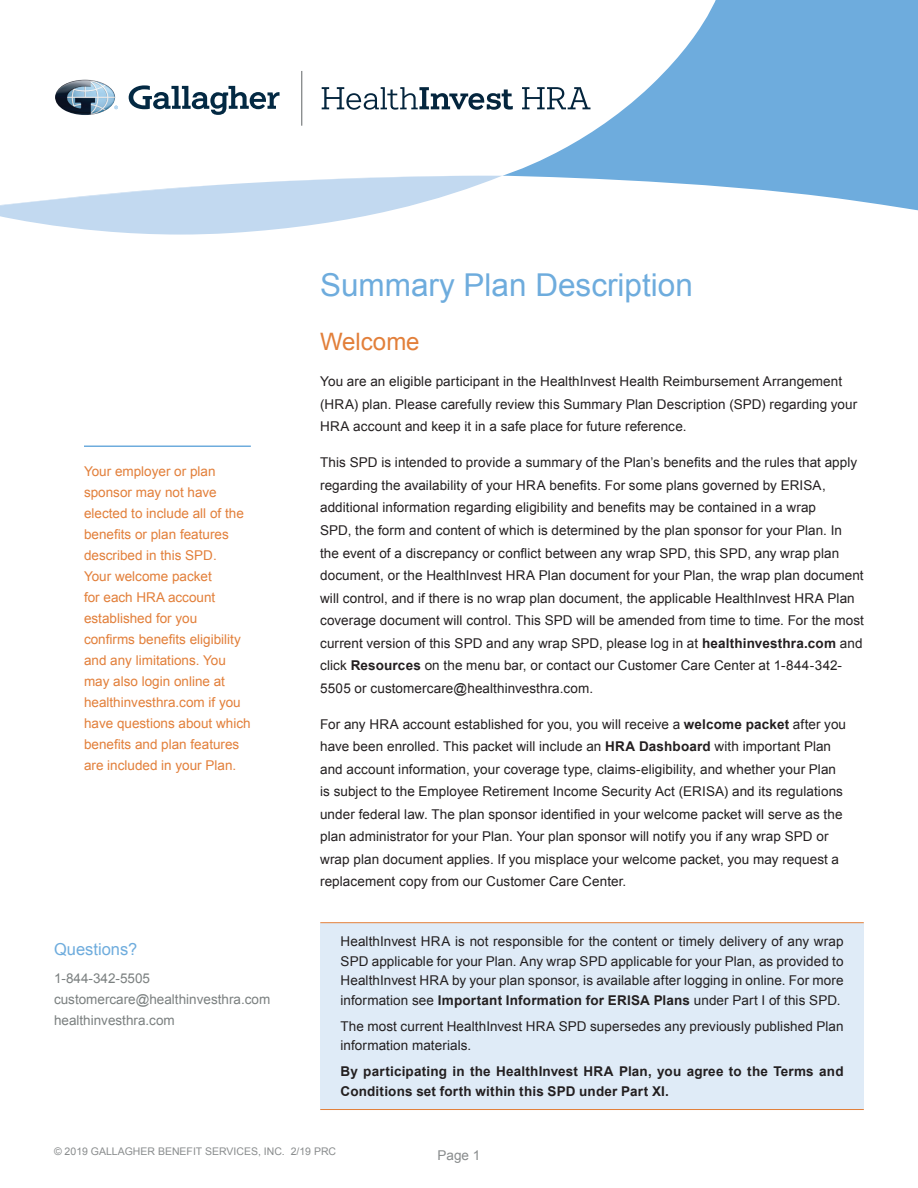
<style>
.page{position:relative;width:918px;height:1188px;background:#fff}
.page>*{position:absolute;margin:0;border:0;box-sizing:border-box;transform-origin:0 0}
.t1{font:31.5px "Arial";color:#6eacdd}
.t2{font:24px "Arial";color:#e27f3a}
.t3{font:16.5px "Arial";color:#6eacdd}
.t4{font:13.5px/22.5px "Arial";letter-spacing:.005em;color:#231f20}
.t5{font:13.5px/21px "Arial";color:#e27f3a}
.t6{font:700 13.5px/19.5px "Arial";letter-spacing:.015em;color:#231f20}
.t7{font:13.5px/21px "Arial";color:#7b8080}
.t8{font:13.5px "Arial";color:#898c8d}
.t9{font:10.5px "Arial";color:#898c8d}
.s1{font-weight:700}
</style>
<div class="page">
<svg style="left:0;top:176px;width:501px;height:59px"></svg>
<svg style="left:502px;top:0;width:416px;height:211px;fill:#6eacdd"></svg>
<div style="left:0;top:0;width:599px;height:122px;background:#fff"></div>
<svg style="left:128px;top:85px;width:152px;height:30px"></svg>
<img style="left:55px;top:80px;width:60px;height:35px">
<hr style="left:301px;top:71px;width:1px;height:55px;background:#898c8d">
<svg style="left:321px;top:87px;width:192px;height:23px"></svg>
<svg style="left:522px;top:87px;width:68px;height:22px"></svg>
<hr style="left:84px;top:446px;width:167px;height:1px;background:#6eacdd">
<div style="left:320px;top:923px;width:544px;height:187px;background:#dfebf7"></div>
<hr style="left:320px;top:922px;width:544px;height:1px;background:#e27f3a">
<hr style="left:320px;top:1109px;width:544px;height:1px;background:#e27f3a">
<p class="t5" style="left:84px;top:461px;width:168px">Your employer or plan sponsor may not have elected to include all of the benefits or plan features described in this SPD.<br>Your welcome packet<br>for each HRA account established for you confirms benefits eligibility and any limitations. You may also login online at healthinvesthra.com if you have questions about which benefits and plan features are included in your Plan.</p>
<p class="t3" style="left:54px;top:938px;width:85px">Questions?</p>
<p class="t7" style="left:54px;top:967px;width:218px">1-844-342-5505 customercare@healthinvesthra.com healthinvesthra.com</p>
<h1 class="t1" style="left:320px;top:264px;width:374px">Summary Plan Description</h1>
<h2 class="t2" style="left:320px;top:326px;width:101px">Welcome</h2>
<p class="t4" style="left:320px;top:371px;width:539px">You are an eligible participant in the HealthInvest Health Reimbursement Arrangement (HRA) plan. Please carefully review this Summary Plan Description (SPD) regarding your<br>HRA account and keep it in a safe place for future reference.</p>
<p class="t4" style="left:320px;top:452px;width:545px">This SPD is intended to provide a summary of the Plan’s benefits and the rules that apply regarding the availability of your HRA benefits. For some plans governed by ERISA, additional information regarding eligibility and benefits may be contained in a wrap<br>SPD, the form and content of which is determined by the plan sponsor for your Plan. In the event of a discrepancy or conflict between any wrap SPD, this SPD, any wrap plan document, or the HealthInvest HRA Plan document for your Plan, the wrap plan document will control, and if there is no wrap plan document, the applicable HealthInvest HRA Plan coverage document will control. This SPD will be amended from time to time. For the most current version of this SPD and any wrap SPD, please log in at <span class="s1">healthinvesthra.com</span> and click <span class="s1">Resources</span> on the menu bar, or contact our Customer Care Center at 1-844-342- 5505 or customercare@healthinvesthra.com.</p>
<p class="t4" style="left:320px;top:713px;width:528px">For any HRA account established for you, you will receive a <span class="s1">welcome packet</span> after you have been enrolled. This packet will include an <span class="s1">HRA Dashboard</span> with important Plan and account information, your coverage type, claims-eligibility, and whether your Plan is subject to the Employee Retirement Income Security Act (ERISA) and its regulations under federal law. The plan sponsor identified in your welcome packet will serve as the plan administrator for your Plan. Your plan sponsor will notify you if any wrap SPD or wrap plan document applies. If you misplace your welcome packet, you may request a replacement copy from our Customer Care Center.</p>
<p class="t4" style="left:341px;top:932px;width:505px;line-height:19.5px;text-align:justify">HealthInvest HRA is not responsible for the content or timely delivery of any wrap SPD applicable for your Plan. Any wrap SPD applicable for your Plan, as provided to HealthInvest HRA by your plan sponsor, is available after logging in online. For more information see <span class="s1">Important Information for ERISA Plans</span> under Part I of this SPD.</p>
<p class="t4" style="left:341px;top:1016px;width:505px;line-height:19.5px">The most current HealthInvest HRA SPD supersedes any previously published Plan information materials.</p>
<p class="t6" style="left:341px;top:1062px;width:505px">By participating in the HealthInvest HRA Plan, you agree to the Terms and<br>Conditions set forth within this SPD under Part XI.</p>
<p class="t9" style="left:54px;top:1145px;width:284px">© 2019 GALLAGHER BENEFIT SERVICES, INC. 2/19 PRC</p>
<p class="t8" style="left:438px;top:1147px;width:44px">Page 1</p>
</div>
